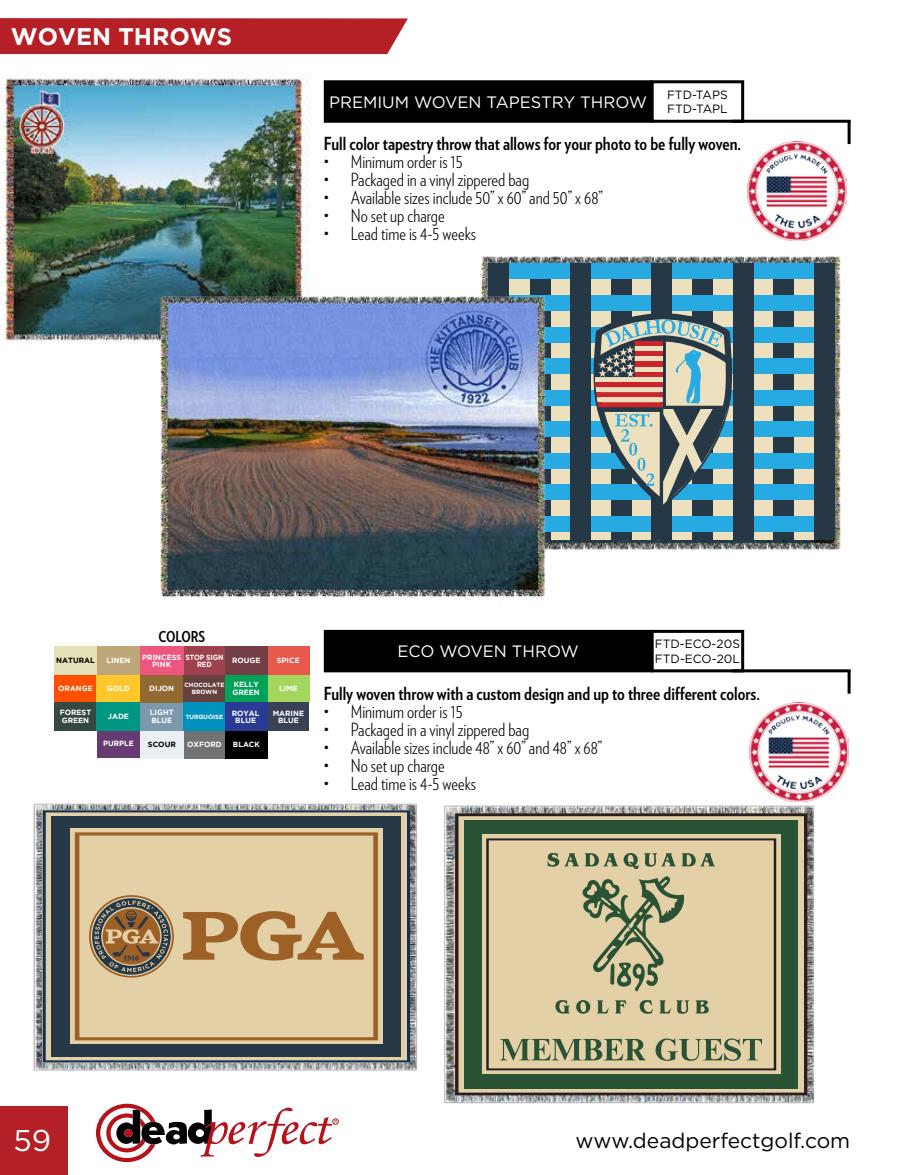
<style>
.page{position:relative;width:905px;height:1175px;background:#fff}
.page>*{position:absolute;margin:0;border:0;box-sizing:border-box;transform-origin:0 0}
.t1{font:30px "Gotham";color:#fff}
.t2{font:700 24px "Gotham";color:#fff}
.t3{font:21px "Gotham";color:#000}
.t4{font:300 18px "Verlag Condensed";color:#000}
.t5{font:700 18px "Verlag Condensed";color:#000}
.t6{font:16.5px "Gotham";color:#fff}
.t7{font:700 15px "Verlag Condensed";color:#000}
.t8{font:12px/14.4px "Gotham";color:#000}
.t9{font:700 7.5px/7.5px "Gotham";color:#fff;text-align:center}
.t10{font:700 7.5px "Gotham";color:#000}
.t11{font:700 7.5px/7.5px "Gotham";color:#fff;text-align:center;scale:.9 1}
.t12{font:700 6px/7.5px "Gotham";color:#fff;text-align:center}
</style>
<div class="page">
<img style="left:0;top:78px;width:310px;height:264px">
<div style="left:54px;top:674px;width:43px;height:28px;background:#fe5000"></div>
<div style="left:268px;top:673px;width:41px;height:29px;background:#a4d65e"></div>
<div style="left:0;top:18px;width:408px;height:36px;background:#b52027"></div>
<div style="left:0;top:1106px;width:67px;height:68px;background:#b52027"></div>
<svg style="left:96px;top:1135px;width:236px;height:27px"></svg>
<div style="left:325px;top:82px;width:326px;height:39px;background:#000"></div>
<div style="left:324px;top:80px;width:328px;height:43px;border:3px solid #000"></div>
<div style="left:650px;top:80px;width:94px;height:43px;border:3px solid #000"></div>
<hr style="left:731px;top:120px;width:119px;height:3px;background:#000">
<hr style="left:847px;top:121px;width:3px;height:23px;background:#000">
<div style="left:325px;top:631px;width:326px;height:40px;background:#000"></div>
<div style="left:324px;top:630px;width:328px;height:42px;border:3px solid #000"></div>
<div style="left:650px;top:630px;width:94px;height:42px;border:3px solid #000"></div>
<hr style="left:731px;top:669px;width:119px;height:3px;background:#000">
<hr style="left:847px;top:670px;width:3px;height:23px;background:#000">
<div style="left:183px;top:730px;width:42px;height:28px;background:#717274"></div>
<div style="left:267px;top:702px;width:42px;height:29px;background:#394154"></div>
<div style="left:225px;top:730px;width:43px;height:28px;background:#000"></div>
<div style="left:97px;top:729px;width:43px;height:28px;background:#663b71"></div>
<img style="left:747px;top:141px;width:99px;height:99px">
<img style="left:749px;top:702px;width:99px;height:94px">
<div style="left:225px;top:674px;width:42px;height:28px;background:#02a258"></div>
<div style="left:97px;top:674px;width:43px;height:28px;background:#ffc72c"></div>
<div style="left:140px;top:702px;width:44px;height:28px;background:#7a99ac"></div>
<div style="left:140px;top:674px;width:43px;height:28px;background:#916a33"></div>
<div style="left:54px;top:702px;width:43px;height:28px;background:#354842"></div>
<div style="left:183px;top:674px;width:42px;height:28px;background:#67413e"></div>
<div style="left:183px;top:646px;width:43px;height:29px;background:#9d414e"></div>
<div style="left:54px;top:646px;width:43px;height:29px;background:#e4e1b8"></div>
<div style="left:267px;top:646px;width:43px;height:29px;background:#e7594b"></div>
<div style="left:97px;top:646px;width:43px;height:29px;background:#bda67a"></div>
<div style="left:225px;top:646px;width:43px;height:29px;background:#733e44"></div>
<div style="left:140px;top:646px;width:44px;height:29px;background:#ed567f"></div>
<div style="left:224px;top:702px;width:43px;height:28px;background:#2a3b95"></div>
<div style="left:97px;top:702px;width:43px;height:28px;background:#009681"></div>
<div style="left:183px;top:702px;width:42px;height:28px;background:#0092bd"></div>
<div style="left:140px;top:730px;width:44px;height:28px;background:#eaeff4"></div>
<img style="left:33px;top:803px;width:384px;height:332px">
<svg style="left:43px;top:810px;width:367px;height:252px;background:#8f8f83"></svg>
<div style="left:52px;top:816px;width:349px;height:240px;background:#263746"></div>
<svg style="left:70px;top:828px;width:312px;height:216px;background:#e0cba1"></svg>
<svg style="left:75px;top:832px;width:303px;height:208px;background:#ddc79c"></svg>
<svg style="left:183px;top:911px;width:181px;height:49px;background:#bf9866"></svg>
<svg style="left:89px;top:895px;width:85px;height:82px"></svg>
<img style="left:444px;top:796px;width:380px;height:308px">
<svg style="left:455px;top:814px;width:352px;height:280px;background:#a09276"></svg>
<div style="left:464px;top:820px;width:334px;height:268px;background:#2a5235"></div>
<svg style="left:482px;top:834px;width:298px;height:240px;background:#dcc9a1"></svg>
<svg style="left:486px;top:838px;width:290px;height:232px;background:#d9c79f"></svg>
<svg style="left:547px;top:853px;width:32px;height:13px"></svg>
<svg style="left:585px;top:853px;width:53px;height:16px"></svg>
<svg style="left:644px;top:853px;width:71px;height:13px"></svg>
<svg style="left:555px;top:1000px;width:14px;height:13px"></svg>
<svg style="left:576px;top:1000px;width:14px;height:13px"></svg>
<svg style="left:597px;top:1000px;width:11px;height:13px"></svg>
<svg style="left:615px;top:1000px;width:11px;height:13px"></svg>
<svg style="left:639px;top:1000px;width:14px;height:13px"></svg>
<svg style="left:659px;top:1000px;width:30px;height:13px"></svg>
<svg style="left:695px;top:1000px;width:13px;height:13px"></svg>
<svg style="left:580px;top:876px;width:107px;height:116px"></svg>
<svg style="left:500px;top:1039px;width:145px;height:21px"></svg>
<svg style="left:655px;top:1038px;width:107px;height:22px"></svg>
<img style="left:481px;top:256px;width:360px;height:294px">
<div style="left:488px;top:265px;width:345px;height:274px;background:#ece0be"></div>
<div style="left:692px;top:263px;width:20px;height:277px;background:#263746"></div>
<div style="left:611px;top:263px;width:20px;height:277px;background:#263746"></div>
<div style="left:530px;top:263px;width:20px;height:277px;background:#263746"></div>
<div style="left:773px;top:263px;width:20px;height:277px;background:#263746"></div>
<div style="left:488px;top:263px;width:346px;height:15px;background:#27aae1"></div>
<div style="left:488px;top:327px;width:346px;height:15px;background:#27aae1"></div>
<div style="left:488px;top:453px;width:346px;height:15px;background:#27aae1"></div>
<div style="left:488px;top:516px;width:346px;height:15px;background:#27aae1"></div>
<div style="left:488px;top:390px;width:346px;height:15px;background:#27aae1"></div>
<div style="left:488px;top:296px;width:346px;height:15px;background:#27aae1"></div>
<div style="left:488px;top:484px;width:346px;height:16px;background:#27aae1"></div>
<div style="left:488px;top:421px;width:346px;height:16px;background:#27aae1"></div>
<div style="left:488px;top:359px;width:346px;height:15px;background:#27aae1"></div>
<div style="left:651px;top:263px;width:21px;height:277px;background:#263746"></div>
<div style="left:733px;top:263px;width:20px;height:277px;background:#263746"></div>
<div style="left:814px;top:263px;width:20px;height:277px;background:#263746"></div>
<div style="left:488px;top:263px;width:20px;height:277px;background:#263746"></div>
<div style="left:570px;top:263px;width:21px;height:277px;background:#263746"></div>
<svg style="left:591px;top:315px;width:142px;height:197px"></svg>
<img style="left:153px;top:293px;width:397px;height:312px">
<h2 class="t2" style="left:11px;top:23px;width:223px">WOVEN THROWS</h2>
<p class="t6" style="left:329px;top:93px;width:319px">PREMIUM WOVEN TAPESTRY THROW</p>
<p class="t8" style="left:667px;top:87px;width:62px">FTD-TAPS<br>FTD-TAPL</p>
<p class="t5" style="left:324px;top:130px;width:419px">Full color tapestry throw that allows for your photo to be fully woven.</p>
<p class="t4" style="left:324px;top:149px;width:140px">• Minimum order is 15</p>
<p class="t4" style="left:324px;top:167px;width:207px">• Packaged in a vinyl zippered bag</p>
<p class="t4" style="left:324px;top:185px;width:281px">• Available sizes include 50” x 60” and 50” x 68”</p>
<p class="t4" style="left:324px;top:203px;width:122px">• No set up charge</p>
<p class="t4" style="left:324px;top:221px;width:154px">• Lead time is 4-5 weeks</p>
<p class="t7" style="left:159px;top:625px;width:48px">COLORS</p>
<p class="t9" style="left:142px;top:653px;width:41px">PRINCESS<br>PINK</p>
<p class="t11" style="left:185px;top:653px;width:44px">STOP SIGN<br>RED</p>
<p class="t10" style="left:56px;top:656px;width:40px">NATURAL</p>
<p class="t9" style="left:106px;top:657px;width:26px">LINEN</p>
<p class="t9" style="left:232px;top:657px;width:30px">ROUGE</p>
<p class="t9" style="left:277px;top:657px;width:24px">SPICE</p>
<p class="t9" style="left:232px;top:680px;width:29px;text-align:left">KELLY<br>GREEN</p>
<p class="t12" style="left:184px;top:680px;width:41px">CHOCOLATE<br>BROWN</p>
<p class="t9" style="left:58px;top:684px;width:36px">ORANGE</p>
<p class="t9" style="left:279px;top:684px;width:20px">LIME</p>
<p class="t9" style="left:107px;top:684px;width:24px">GOLD</p>
<p class="t9" style="left:149px;top:684px;width:26px">DIJON</p>
<p class="t9" style="left:60px;top:709px;width:33px;text-align:left">FOREST<br>GREEN</p>
<p class="t9" style="left:150px;top:709px;width:25px;text-align:left">LIGHT<br>BLUE</p>
<p class="t9" style="left:232px;top:709px;width:29px">ROYAL<br>BLUE</p>
<p class="t9" style="left:108px;top:712px;width:23px">JADE</p>
<p class="t12" style="left:186px;top:712px;width:39px">TURQUOISE</p>
<p class="t10" style="left:148px;top:740px;width:29px">SCOUR</p>
<p class="t9" style="left:103px;top:739px;width:32px">PURPLE</p>
<p class="t9" style="left:233px;top:740px;width:28px">BLACK</p>
<p class="t9" style="left:187px;top:740px;width:36px">OXFORD</p>
<p class="t9" style="left:273px;top:709px;width:33px">MARINE<br>BLUE</p>
<p class="t6" style="left:397px;top:642px;width:183px">ECO WOVEN THROW</p>
<p class="t8" style="left:654px;top:636px;width:87px">FTD-ECO-20S<br>FTD-ECO-20L</p>
<p class="t5" style="left:324px;top:679px;width:437px">Fully woven throw with a custom design and up to three different colors.</p>
<p class="t4" style="left:324px;top:699px;width:140px">• Minimum order is 15</p>
<p class="t4" style="left:324px;top:717px;width:207px">• Packaged in a vinyl zippered bag</p>
<p class="t4" style="left:324px;top:735px;width:280px">• Available sizes include 48” x 60” and 48” x 68”</p>
<p class="t4" style="left:324px;top:753px;width:122px">• No set up charge</p>
<p class="t4" style="left:324px;top:771px;width:154px">• Lead time is 4-5 weeks</p>
<h1 class="t1" style="left:14px;top:1123px;width:39px">59</h1>
<p class="t3" style="left:575px;top:1128px;width:276px">www.deadperfectgolf.com</p>
</div>
